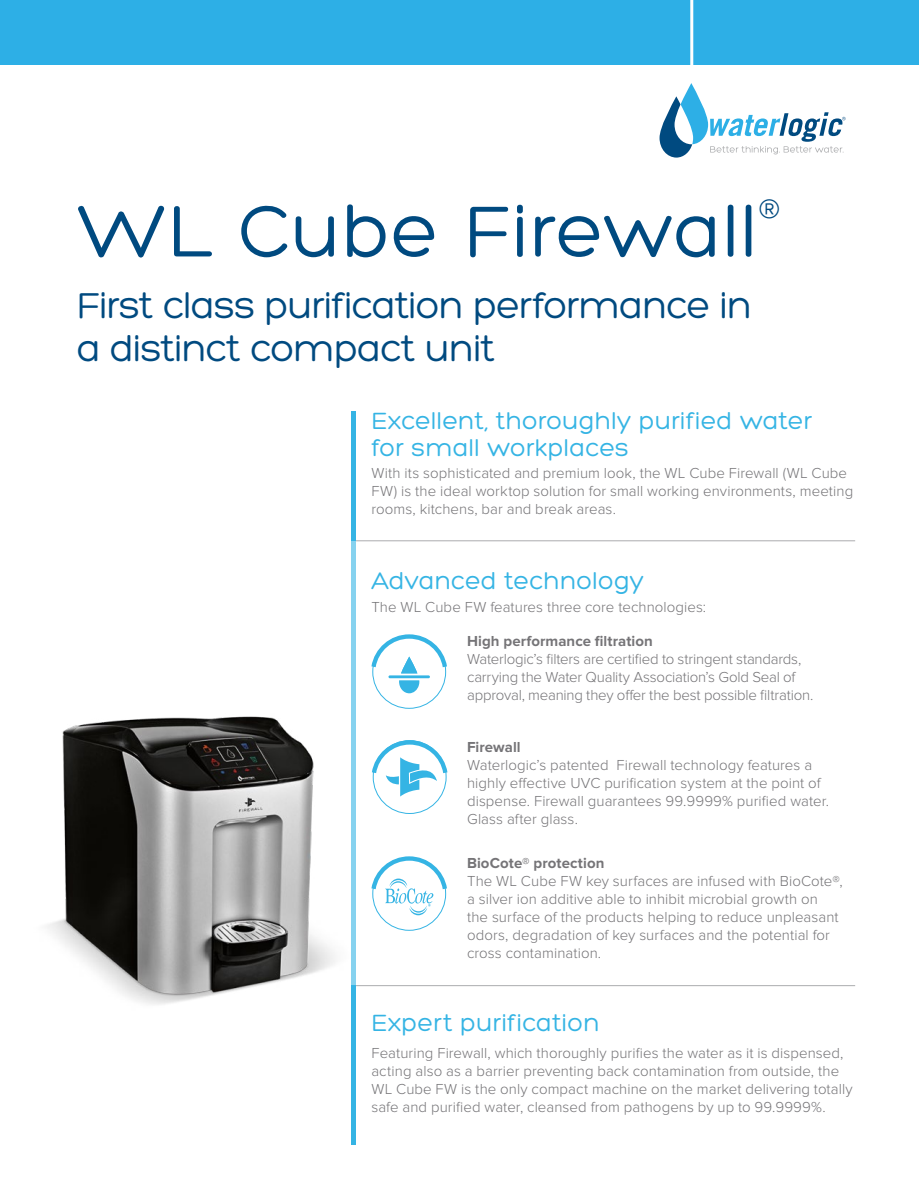
<style>
.page{position:relative;width:919px;height:1191px;background:#fff}
.page>*{position:absolute;margin:0;border:0;box-sizing:border-box;transform-origin:0 0}
.t1{font:78px "Hero";letter-spacing:.005em;color:#004a80}
.t2{font:39px/43.5px "Hero";letter-spacing:-.02em;color:#004a80}
.t3{font:25.5px/27px "Hero";letter-spacing:.01em;color:#35b4e4}
.t4{font:300 15px/18px "Proxima Nova";letter-spacing:.005em;color:#757477}
.t5{font:300 15px/18px "Proxima Nova";letter-spacing:-.015em;color:#757477}
.t6{font:700 15px "Proxima Nova";letter-spacing:.005em;color:#757477}
</style>
<div class="page">
<img style="left:47px;top:689px;width:305px;height:347px">
<hr style="left:352px;top:540px;width:4px;height:445px;background:#86d2ef">
<hr style="left:352px;top:985px;width:4px;height:159px;background:#35b4e4">
<hr style="left:352px;top:411px;width:4px;height:129px;background:#35b4e4">
<hr style="left:356px;top:540px;width:499px;height:1px;background:#abacae">
<hr style="left:356px;top:985px;width:499px;height:1px;background:#abacae">
<svg style="left:371px;top:856px;width:76px;height:59px"></svg>
<svg style="left:371px;top:634px;width:76px;height:59px"></svg>
<svg style="left:372px;top:740px;width:76px;height:56px"></svg>
<div style="left:0;top:0;width:918px;height:64px;background:#2dafe6"></div>
<hr style="left:690px;top:0;width:3px;height:66px;background:#fff">
<svg style="left:659px;top:83px;width:186px;height:75px"></svg>
<h1 class="t1" style="left:77px;top:191px;width:705px">WL Cube Firewall<sup>®</sup></h1>
<h2 class="t2" style="left:77px;top:283px;width:677px">First class purification performance in a distinct compact unit</h2>
<h3 class="t3" style="left:371px;top:407px;width:442px">Excellent, thoroughly purified water for small workplaces</h3>
<p class="t4" style="left:371px;top:464px;width:483px">With its sophisticated and premium look, the WL Cube Firewall (WL Cube<br>FW) is the ideal worktop solution for small working environments, meeting rooms, kitchens, bar and break areas.</p>
<h3 class="t3" style="left:371px;top:568px;width:274px">Advanced technology</h3>
<p class="t4" style="left:371px;top:598px;width:336px">The WL Cube FW features three core technologies:</p>
<p class="t6" style="left:467px;top:632px;width:187px">High performance filtration</p>
<p class="t5" style="left:467px;top:650px;width:348px">Waterlogic’s filters are certified to stringent standards, carrying the Water Quality Association’s Gold Seal of approval, meaning they offer the best possible filtration.</p>
<p class="t6" style="left:467px;top:738px;width:55px">Firewall</p>
<p class="t4" style="left:467px;top:756px;width:363px">Waterlogic’s patented Firewall technology features a highly effective UVC purification system at the point of dispense. Firewall guarantees 99.9999% purified water.<br>Glass after glass.</p>
<p class="t6" style="left:467px;top:854px;width:139px">BioCote® protection</p>
<p class="t4" style="left:467px;top:872px;width:377px">The WL Cube FW key surfaces are infused with BioCote®, a silver ion additive able to inhibit microbial growth on<br>the surface of the products helping to reduce unpleasant odors, degradation of key surfaces and the potential for cross contamination.</p>
<h3 class="t3" style="left:371px;top:1009px;width:230px">Expert purification</h3>
<p class="t4" style="left:371px;top:1044px;width:483px">Featuring Firewall, which thoroughly purifies the water as it is dispensed, acting also as a barrier preventing back contamination from outside, the WL Cube FW is the only compact machine on the market delivering totally safe and purified water, cleansed from pathogens by up to 99.9999%.</p>
</div>
